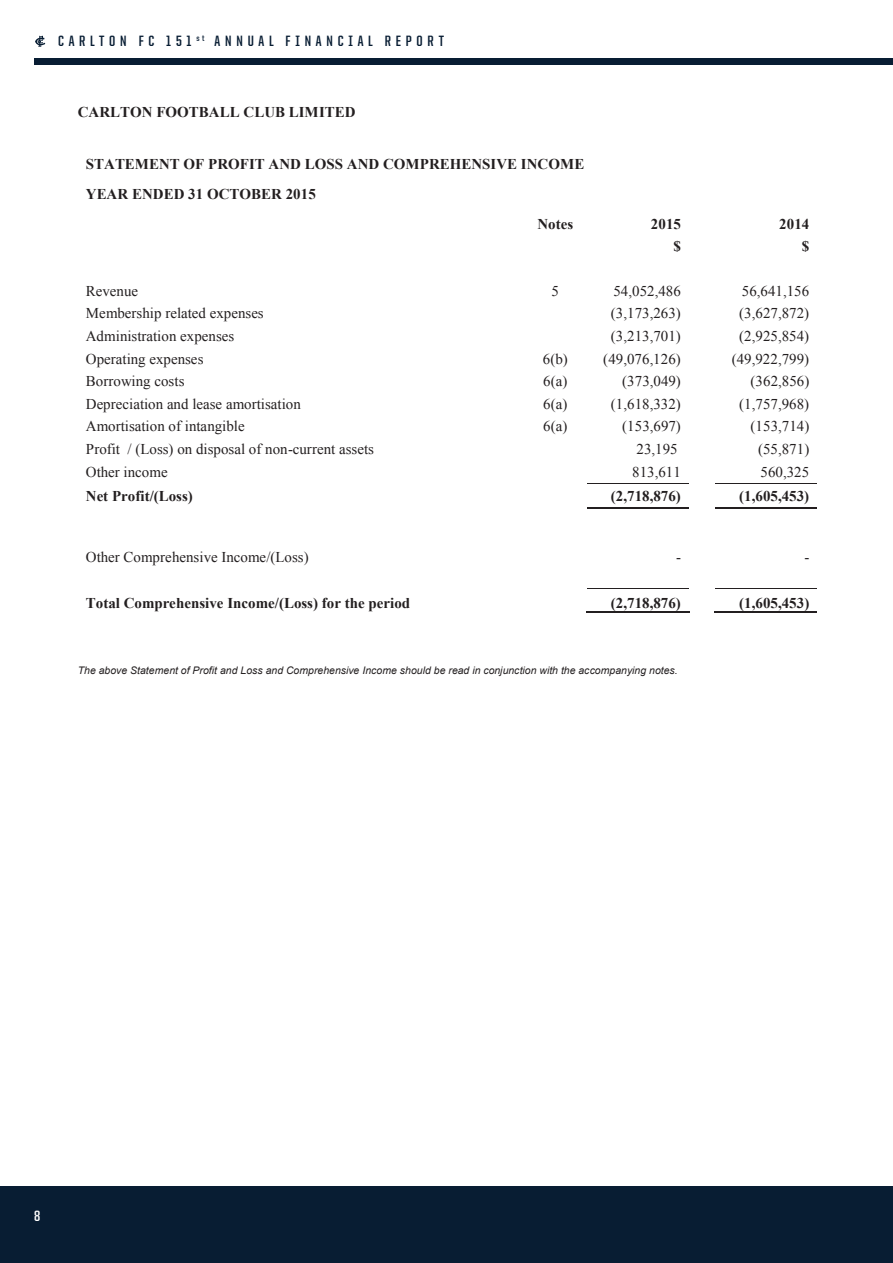
<style>
.page{position:relative;width:893px;height:1263px;background:#fff}
.page>*{position:absolute;margin:0;border:0;box-sizing:border-box;transform-origin:0 0}
.t1{font:15px "Times New Roman";color:#231f20}
.t2{font:700 15px "Times New Roman";color:#231f20}
.t3{font:700 15px "United Sans Cond";letter-spacing:.32em;color:#081d33}
.t4{font:700 15px "United Sans Cond";color:#fff}
.t5{font:italic 10.5px "Arial";color:#231f20}
</style>
<div class="page">
<hr style="left:587px;top:484px;width:102px;height:1px;background:#231f20">
<hr style="left:715px;top:484px;width:102px;height:1px;background:#231f20">
<hr style="left:587px;top:507px;width:102px;height:1px;background:#231f20">
<hr style="left:715px;top:507px;width:102px;height:1px;background:#231f20">
<hr style="left:587px;top:588px;width:102px;height:1px;background:#231f20">
<hr style="left:715px;top:588px;width:102px;height:1px;background:#231f20">
<hr style="left:586px;top:611px;width:103px;height:2px;background:#231f20">
<hr style="left:714px;top:611px;width:103px;height:2px;background:#231f20">
<div style="left:0;top:1186px;width:893px;height:77px;background:#081d33"></div>
<div style="left:34px;top:58px;width:859px;height:7px;background:#081d33"></div>
<svg style="left:35px;top:36px;width:10px;height:11px"></svg>
<p class="t3" style="left:58px;top:33px;width:387px">CARLTON FC 151 <sup>st</sup> ANNUAL FINANCIAL REPORT</p>
<p class="t2" style="left:78px;top:102px;width:279px">CARLTON FOOTBALL CLUB LIMITED</p>
<p class="t2" style="left:86px;top:154px;width:500px">STATEMENT OF PROFIT AND LOSS AND COMPREHENSIVE INCOME</p>
<p class="t2" style="left:86px;top:184px;width:231px">YEAR ENDED 31 OCTOBER 2015</p>
<p class="t2" style="left:537px;top:213px;width:37px">Notes</p>
<p class="t2" style="left:651px;top:213px;width:32px">2015</p>
<p class="t2" style="left:779px;top:213px;width:32px">2014</p>
<p class="t2" style="left:673px;top:236px;width:9px">$</p>
<p class="t2" style="left:802px;top:236px;width:9px">$</p>
<p class="t1" style="left:86px;top:281px;width:54px">Revenue</p>
<p class="t1" style="left:551px;top:281px;width:9px">5</p>
<p class="t1" style="left:613px;top:281px;width:69px">54,052,486</p>
<p class="t1" style="left:742px;top:281px;width:69px">56,641,156</p>
<p class="t1" style="left:86px;top:303px;width:179px">Membership related expenses</p>
<p class="t1" style="left:611px;top:303px;width:72px">(3,173,263)</p>
<p class="t1" style="left:739px;top:303px;width:72px">(3,627,872)</p>
<p class="t1" style="left:86px;top:326px;width:150px">Administration expenses</p>
<p class="t1" style="left:611px;top:326px;width:72px">(3,213,701)</p>
<p class="t1" style="left:739px;top:326px;width:72px">(2,925,854)</p>
<p class="t1" style="left:86px;top:348px;width:119px">Operating expenses</p>
<p class="t1" style="left:543px;top:348px;width:27px">6(b)</p>
<p class="t1" style="left:603px;top:348px;width:79px">(49,076,126)</p>
<p class="t1" style="left:732px;top:348px;width:79px">(49,922,799)</p>
<p class="t1" style="left:86px;top:371px;width:100px">Borrowing costs</p>
<p class="t1" style="left:543px;top:371px;width:26px">6(a)</p>
<p class="t1" style="left:622px;top:371px;width:60px">(373,049)</p>
<p class="t1" style="left:751px;top:371px;width:60px">(362,856)</p>
<p class="t1" style="left:86px;top:393px;width:217px">Depreciation and lease amortisation</p>
<p class="t1" style="left:543px;top:393px;width:26px">6(a)</p>
<p class="t1" style="left:611px;top:393px;width:72px">(1,618,332)</p>
<p class="t1" style="left:739px;top:393px;width:72px">(1,757,968)</p>
<p class="t1" style="left:86px;top:416px;width:160px">Amortisation of intangible</p>
<p class="t1" style="left:543px;top:416px;width:26px">6(a)</p>
<p class="t1" style="left:622px;top:416px;width:60px">(153,697)</p>
<p class="t1" style="left:751px;top:416px;width:60px">(153,714)</p>
<p class="t1" style="left:86px;top:439px;width:290px">Profit / (Loss) on disposal of non-current assets</p>
<p class="t1" style="left:637px;top:439px;width:43px">23,195</p>
<p class="t1" style="left:758px;top:439px;width:53px">(55,871)</p>
<p class="t1" style="left:86px;top:462px;width:83px">Other income</p>
<p class="t1" style="left:632px;top:462px;width:50px">813,611</p>
<p class="t1" style="left:760px;top:462px;width:50px">560,325</p>
<p class="t2" style="left:86px;top:485px;width:108px">Net Profit/(Loss)</p>
<p class="t2" style="left:611px;top:485px;width:72px">(2,718,876)</p>
<p class="t2" style="left:739px;top:485px;width:72px">(1,605,453)</p>
<p class="t1" style="left:86px;top:547px;width:224px">Other Comprehensive Income/(Loss)</p>
<p class="t1" style="left:676px;top:547px;width:6px">-</p>
<p class="t1" style="left:804px;top:547px;width:6px">-</p>
<p class="t2" style="left:86px;top:592px;width:326px">Total Comprehensive Income/(Loss) for the period</p>
<p class="t2" style="left:611px;top:592px;width:72px">(2,718,876)</p>
<p class="t2" style="left:739px;top:592px;width:72px">(1,605,453)</p>
<p class="t5" style="left:78px;top:664px;width:602px">The above Statement of Profit and Loss and Comprehensive Income should be read in conjunction with the accompanying notes.</p>
<p class="t4" style="left:34px;top:1208px;width:8px">8</p>
</div>
